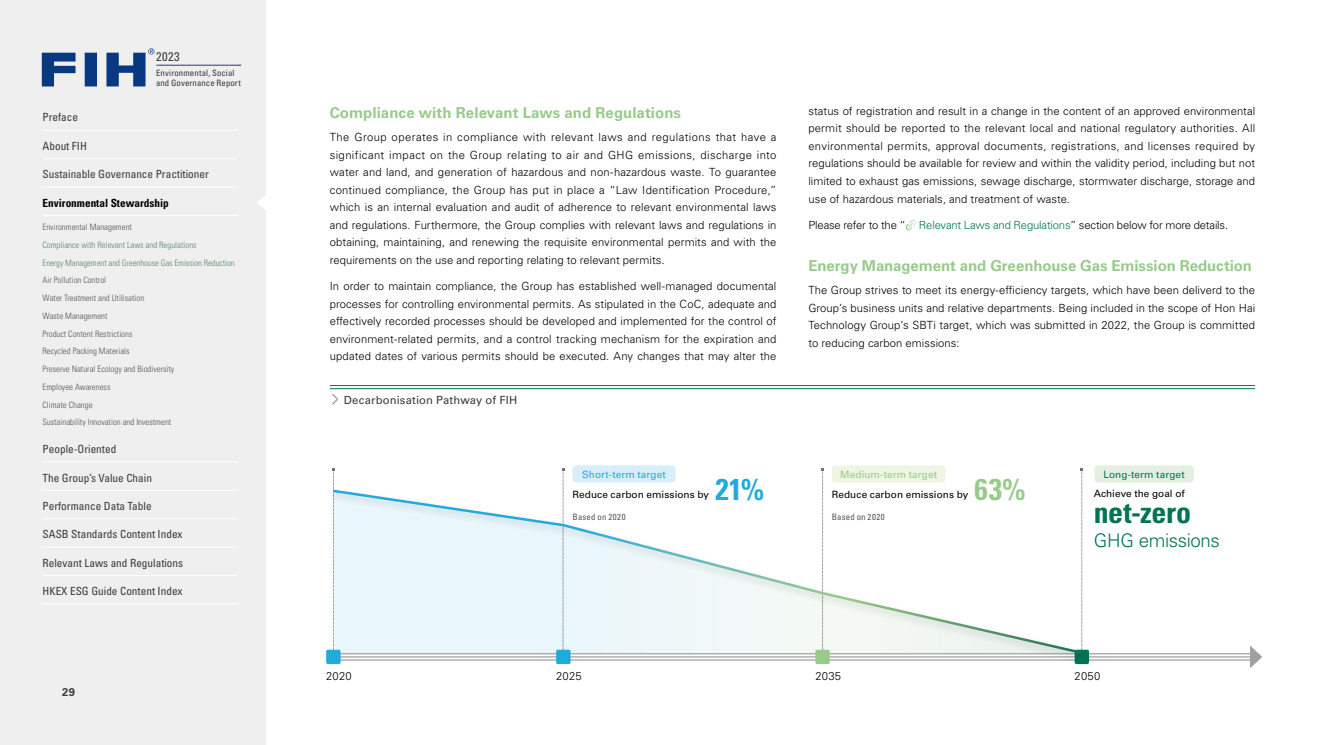
<style>
.page{position:relative;width:1319px;height:745px;background:#fff}
.page>*{position:absolute;margin:0;border:0;box-sizing:border-box;transform-origin:0 0}
.t1{font:700 condensed 30px "Univers LT Pro";letter-spacing:-.01em;color:#027455}
.t2{font:700 condensed 30px "Univers LT Pro";color:#99ca8b}
.t3{font:700 condensed 30px "Univers LT Pro";color:#21aadc}
.t4{font:300 18.75px "Univers LT Pro 45";letter-spacing:-.02em;color:#027455}
.t5{font:700 15px "Univers LT Pro 65";color:#99ca8b}
.t6{font:condensed 12.5px "Univers LT Pro";color:#3e3a39}
.t7{font:300 11.25px/17.5px "Univers LT Pro 45";letter-spacing:.005em;color:#000;text-align:justify}
.t8{font:condensed 11.25px "Univers LT Pro";color:#3e3a39}
.t9{font:300 11.25px "Univers LT Pro 45";letter-spacing:-.015em;color:#000}
.t10{font:11.25px "Univers LT Pro 55 Roman";letter-spacing:.01em;color:#3e3a39}
.t11{font:700 condensed 11.25px "Univers LT Pro";color:#000}
.t12{font:700 11.25px "Univers LT Pro 65";color:#3e3a39}
.t13{font:10px "Univers LT Pro 55 Roman";letter-spacing:.005em;color:#000}
.t14{font:10px "Univers LT Pro 55 Roman";letter-spacing:.005em;color:#99ca8b}
.t15{font:10px "Univers LT Pro 55 Roman";letter-spacing:.005em;color:#21aadc}
.t16{font:10px "Univers LT Pro 55 Roman";letter-spacing:.005em;color:#027455}
.t17{font:300 condensed 8.75px "Univers LT Pro";color:#595757}
.t18{font:300 condensed 8.75px "Univers LT Pro";letter-spacing:-.01em;color:#598a6e}
.t19{font:condensed 8.75px/10.5px "Univers LT Pro";letter-spacing:.01em;color:#3e3a39}
.t20{font:condensed 8.75px "Univers LT Pro";letter-spacing:.025em;color:#595757}
.s1{color:#027455}
</style>
<div class="page">
<svg style="left:905px;top:219px;width:11px;height:12px"></svg>
<svg style="left:562px;top:468px;width:2px;height:17px"></svg>
<svg style="left:821px;top:468px;width:2px;height:17px"></svg>
<svg style="left:1080px;top:468px;width:2px;height:17px"></svg>
<hr style="left:326px;top:652px;width:928px;height:2px;background:#9fa0a0">
<hr style="left:326px;top:655px;width:928px;height:2px;background:#9fa0a0">
<hr style="left:326px;top:659px;width:928px;height:1px;background:#9fa0a0">
<svg style="left:1249px;top:645px;width:12px;height:22px"></svg>
<svg style="left:332px;top:468px;width:2px;height:17px"></svg>
<div style="left:326px;top:485px;width:764px;height:179px;background:#000;opacity:.2"></div>
<svg style="left:330px;top:487px;width:755px;height:168px"></svg>
<div style="left:572px;top:465px;width:103px;height:17px;background:#d8eefa;border-radius:4px"></div>
<div style="left:831px;top:465px;width:114px;height:17px;background:#eef5e3;border-radius:4px"></div>
<div style="left:1094px;top:465px;width:99px;height:17px;background:#e4f0df;border-radius:4px"></div>
<hr style="left:330px;top:385px;width:924px;height:1px;background:#027455">
<hr style="left:330px;top:388px;width:924px;height:1px;background:#027455">
<div style="left:0;top:0;width:266px;height:744px;background:#efefef"></div>
<hr style="left:43px;top:130px;width:194px;height:1px;background:#fff">
<hr style="left:43px;top:187px;width:194px;height:1px;background:#fff">
<hr style="left:43px;top:158px;width:194px;height:1px;background:#fff">
<hr style="left:156px;top:65px;width:84px;height:1px;background:#2f318e">
<svg style="left:42px;top:48px;width:112px;height:38px"></svg>
<hr style="left:43px;top:603px;width:194px;height:1px;background:#fff">
<hr style="left:43px;top:575px;width:194px;height:1px;background:#fff">
<hr style="left:43px;top:546px;width:194px;height:1px;background:#fff">
<hr style="left:43px;top:518px;width:194px;height:1px;background:#fff">
<hr style="left:43px;top:490px;width:194px;height:1px;background:#fff">
<hr style="left:43px;top:215px;width:194px;height:1px;background:#fff">
<svg style="left:257px;top:195px;width:9px;height:15px"></svg>
<hr style="left:43px;top:461px;width:194px;height:1px;background:#fff">
<p class="t6" style="left:156px;top:49px;width:25px">2023</p>
<p class="t8" style="left:43px;top:110px;width:37px">Preface</p>
<p class="t8" style="left:43px;top:139px;width:46px">About FIH</p>
<p class="t19" style="left:156px;top:67px;width:86px">Environmental, Social and Governance Report</p>
<p class="t8" style="left:43px;top:167px;width:168px">Sustainable Governance Practitioner</p>
<p class="t11" style="left:43px;top:195px;width:128px">Environmental Stewardship</p>
<p class="t17" style="left:43px;top:221px;width:91px">Environmental Management</p>
<p class="t18" style="left:43px;top:256px;width:194px">Energy Management and Greenhouse Gas Emission Reduction</p>
<p class="t18" style="left:43px;top:239px;width:156px">Compliance with Relevant Laws and Regulations</p>
<p class="t17" style="left:43px;top:274px;width:65px">Air Pollution Control</p>
<p class="t17" style="left:43px;top:292px;width:103px">Water Treatment and Utilisation</p>
<p class="t17" style="left:43px;top:309px;width:66px">Waste Management</p>
<p class="t17" style="left:43px;top:327px;width:91px">Product Content Restrictions</p>
<p class="t17" style="left:43px;top:345px;width:88px">Recycled Packing Materials</p>
<p class="t17" style="left:43px;top:363px;width:133px">Preserve Natural Ecology and Biodiversity</p>
<p class="t17" style="left:43px;top:380px;width:69px">Employee Awareness</p>
<p class="t17" style="left:43px;top:398px;width:52px">Climate Change</p>
<p class="t17" style="left:43px;top:416px;width:130px">Sustainability Innovation and Investment</p>
<p class="t8" style="left:43px;top:441px;width:75px">People-Oriented</p>
<p class="t8" style="left:43px;top:470px;width:111px">The Group’s Value Chain</p>
<p class="t8" style="left:43px;top:498px;width:111px">Performance Data Table</p>
<p class="t8" style="left:43px;top:527px;width:142px">SASB Standards Content Index</p>
<p class="t8" style="left:43px;top:555px;width:142px">Relevant Laws and Regulations</p>
<p class="t8" style="left:43px;top:583px;width:142px">HKEX ESG Guide Content Index</p>
<p class="t12" style="left:62px;top:683px;width:15px">29</p>
<h3 class="t5" style="left:330px;top:102px;width:353px">Compliance with Relevant Laws and Regulations</h3>
<p class="t7" style="left:330px;top:128px;width:448px">The Group operates in compliance with relevant laws and regulations that have a significant impact on the Group relating to air and GHG emissions, discharge into water and land, and generation of hazardous and non-hazardous waste. To guarantee continued compliance, the Group has put in place a “Law Identification Procedure,” which is an internal evaluation and audit of adherence to relevant environmental laws and regulations. Furthermore, the Group complies with relevant laws and regulations in obtaining, maintaining, and renewing the requisite environmental permits and with the requirements on the use and reporting relating to relevant permits.</p>
<p class="t7" style="left:330px;top:277px;width:448px">In order to maintain compliance, the Group has established well-managed documental processes for controlling environmental permits. As stipulated in the CoC, adequate and effectively recorded processes should be developed and implemented for the control of environment-related permits, and a control tracking mechanism for the expiration and updated dates of various permits should be executed. Any changes that may alter the</p>
<p class="t10" style="left:344px;top:392px;width:175px">Decarbonisation Pathway of FIH</p>
<p class="t7" style="left:808px;top:102px;width:448px">status of registration and result in a change in the content of an approved environmental permit should be reported to the relevant local and national regulatory authorities. All environmental permits, approval documents, registrations, and licenses required by regulations should be available for review and within the validity period, including but not limited to exhaust gas emissions, sewage discharge, stormwater discharge, storage and use of hazardous materials, and treatment of waste.</p>
<p class="t9" style="left:808px;top:217px;width:421px">Please refer to the “ <span class="s1">Relevant Laws and Regulations</span>” section below for more details.</p>
<h3 class="t5" style="left:808px;top:255px;width:445px">Energy Management and Greenhouse Gas Emission Reduction</h3>
<p class="t7" style="left:808px;top:281px;width:448px">The Group strives to meet its energy-efficiency targets, which have been deliverd to the Group’s business units and relative departments. Being included in the scope of Hon Hai Technology Group’s SBTi target, which was submitted in 2022, the Group is committed to reducing carbon emissions:</p>
<p class="t15" style="left:582px;top:467px;width:85px">Short-term target</p>
<p class="t14" style="left:840px;top:467px;width:98px">Medium-term target</p>
<p class="t16" style="left:1103px;top:467px;width:83px">Long-term target</p>
<p class="t13" style="left:572px;top:487px;width:138px">Reduce carbon emissions by</p>
<h1 class="t3" style="left:715px;top:470px;width:50px">21%</h1>
<p class="t20" style="left:572px;top:511px;width:55px">Based on 2020</p>
<p class="t13" style="left:831px;top:487px;width:138px">Reduce carbon emissions by</p>
<h1 class="t2" style="left:974px;top:470px;width:52px">63%</h1>
<p class="t20" style="left:831px;top:511px;width:55px">Based on 2020</p>
<p class="t13" style="left:1093px;top:486px;width:93px">Achieve the goal of</p>
<h1 class="t1" style="left:1093px;top:493px;width:99px">net-zero</h1>
<h2 class="t4" style="left:1093px;top:527px;width:128px">GHG emissions</h2>
<p class="t7" style="left:326px;top:666px;width:27px">2020</p>
<p class="t7" style="left:556px;top:666px;width:27px">2025</p>
<p class="t7" style="left:815px;top:666px;width:27px">2035</p>
<p class="t7" style="left:1074px;top:666px;width:27px">2050</p>
</div>
